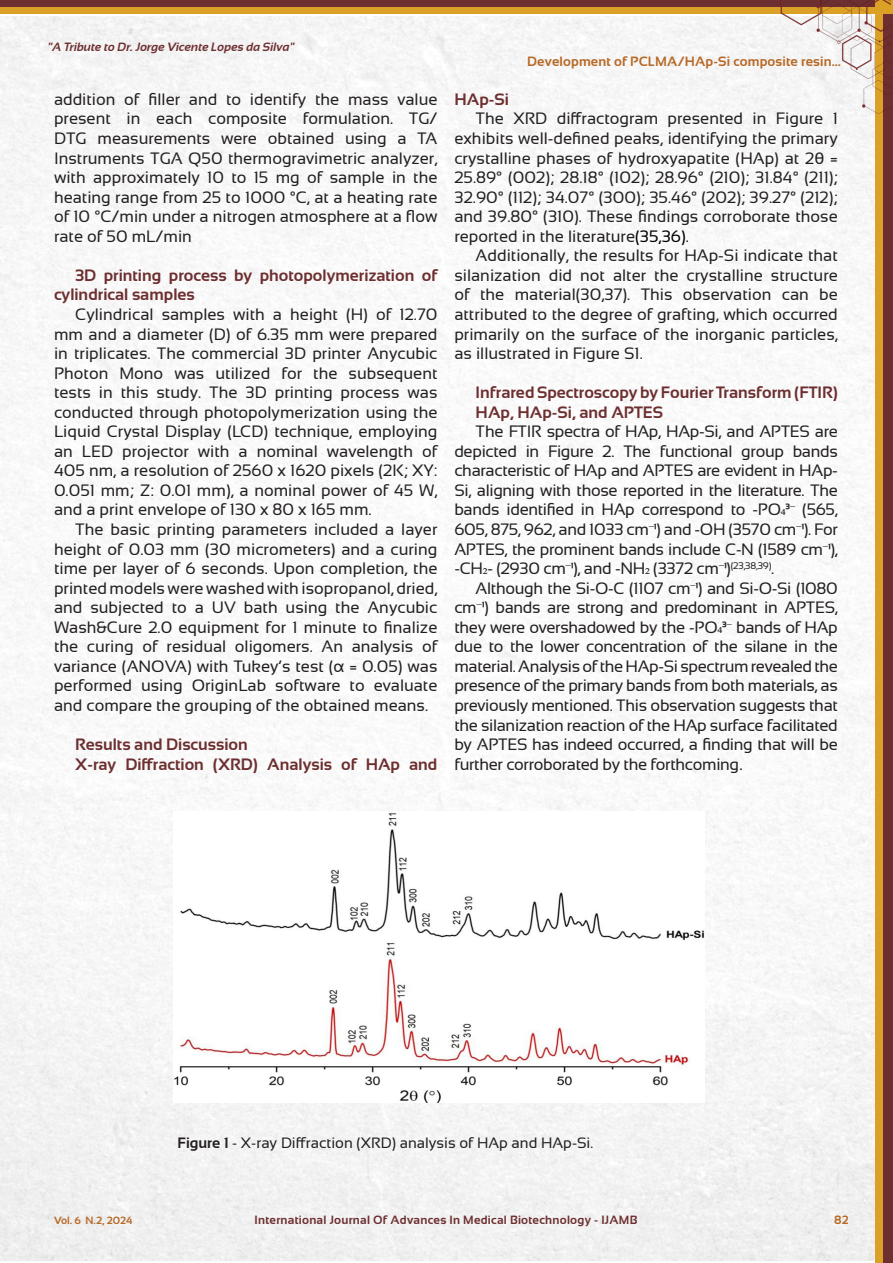
<style>
.page{position:relative;width:893px;height:1263px;background:#fff}
.page>*{position:absolute;margin:0;border:0;box-sizing:border-box;transform-origin:0 0}
.t1{font:16.5px/19.5px "Sansation";color:#231f20;text-align:justify}
.t2{font:700 16.5px/19.5px "Sansation";color:#6d2f30}
.t3{font:15px "Sansation";color:#231f20}
.t4{font:700 13.5px "Sansation";letter-spacing:.01em;color:#b76926}
.t5{font:700 12px "Sansation";letter-spacing:.02em;color:#6d2f30}
.t6{font:italic 700 12px "Sansation";color:#6d2f30}
.t7{font:700 12px "Sansation";color:#b76926}
.t8{font:700 10.5px "Sansation";color:#b76926}
.s1{color:#000}
.s2{font-family:"Times New Roman"}
.s3{font-family:"Arial"}
.s4{font-weight:700}
</style>
<div class="page">
<img style="left:0;top:17px;width:876px;height:1243px">
<div style="left:882px;top:0;width:11px;height:1263px;background:#6d2f30"></div>
<div style="left:876px;top:0;width:7px;height:1263px;background:#daa126"></div>
<div style="left:0;top:0;width:890px;height:9px;background:#6d2f30"></div>
<div style="left:0;top:7px;width:893px;height:7px;background:#daa126"></div>
<div style="left:876px;top:0;width:17px;height:8px;background:#daa126"></div>
<img style="left:725px;top:0;width:166px;height:114px">
<img style="left:174px;top:811px;width:531px;height:292px">
<p class="t6" style="left:48px;top:41px;width:248px">"A Tribute to Dr. Jorge Vicente Lopes da Silva"</p>
<p class="t1" style="left:54px;top:89px;width:385px">addition of filler and to identify the mass value present in each composite formulation. TG/ DTG measurements were obtained using a TA Instruments TGA Q50 thermogravimetric analyzer, with approximately 10 to 15 mg of sample in the heating range from 25 to 1000 °C, at a heating rate of 10 °C/min under a nitrogen atmosphere at a flow rate of 50 mL/min</p>
<p class="t2" style="left:54px;top:265px;width:385px;text-indent:21px">3D printing process by photopolymerization of cylindrical samples</p>
<p class="t1" style="left:54px;top:304px;width:385px;text-indent:21px">Cylindrical samples with a height (H) of 12.70 mm and a diameter (D) of 6.35 mm were prepared in triplicates. The commercial 3D printer Anycubic Photon Mono was utilized for the subsequent tests in this study. The 3D printing process was conducted through photopolymerization using the Liquid Crystal Display (LCD) technique, employing an LED projector with a nominal wavelength of 405 nm, a resolution of 2560 x 1620 pixels (2K; XY:<br>0.051 mm; Z: 0.01 mm), a nominal power of 45 W, and a print envelope of 130 x 80 x 165 mm.</p>
<p class="t1" style="left:54px;top:519px;width:385px;text-indent:21px">The basic printing parameters included a layer height of 0.03 mm (30 micrometers) and a curing time per layer of 6 seconds. Upon completion, the printed models were washed with isopropanol, dried, and subjected to a UV bath using the Anycubic Wash&amp;Cure 2.0 equipment for 1 minute to finalize the curing of residual oligomers. An analysis of variance (ANOVA) with Tukey’s test (α = 0.05) was performed using OriginLab software to evaluate and compare the grouping of the obtained means.</p>
<p class="t2" style="left:75px;top:735px;width:174px">Results and Discussion</p>
<p class="t2" style="left:75px;top:754px;width:364px">X-ray Diffraction (XRD) Analysis of HAp and</p>
<p class="t4" style="left:527px;top:54px;width:315px">Development of PCLMA/HAp-Si composite resin...</p>
<p class="t2" style="left:454px;top:89px;width:56px">HAp-Si</p>
<p class="t1" style="left:454px;top:109px;width:385px;text-indent:21px">The XRD diffractogram presented in Figure 1 exhibits well-defined peaks, identifying the primary crystalline phases of hydroxyapatite (HAp) at 2θ = 25.89° (002); 28.18° (102); 28.96° (210); 31.84° (211); 32.90° (112); 34.07° (300); 35.46° (202); 39.27° (212); and 39.80° (310). These findings corroborate those reported in the literature<span class="s1">(35,36)</span>.</p>
<p class="t1" style="left:454px;top:246px;width:385px;text-indent:21px">Additionally, the results for HAp-Si indicate that silanization did not alter the crystalline structure of the material(30,37). This observation can be attributed to the degree of grafting, which occurred primarily on the surface of the inorganic particles, as illustrated in Figure S1.</p>
<p class="t2" style="left:476px;top:383px;width:364px">Infrared Spectroscopy by Fourier Transform (FTIR)</p>
<p class="t2" style="left:476px;top:402px;width:189px">HAp, HAp-Si, and APTES</p>
<p class="t1" style="left:454px;top:422px;width:385px;text-indent:21px">The FTIR spectra of HAp, HAp-Si, and APTES are depicted in Figure 2. The functional group bands characteristic of HAp and APTES are evident in HAp-Si, aligning with those reported in the literature. The bands identified in HAp correspond to -PO<span class="s2">₄</span>³<span class="s2">⁻</span> (565, 605, 875, 962, and 1033 cm<span class="s2">⁻</span>¹) and -OH (3570 cm<span class="s2">⁻</span>¹). For APTES, the prominent bands include C-N (1589 cm<span class="s2">⁻</span>¹), -CH<span class="s2">₂</span>- (2930 cm<span class="s2">⁻</span>¹), and -NH<span class="s2">₂</span> (3372 cm<span class="s2">⁻</span>¹)<sup>(23,38,39)</sup>.</p>
<p class="t1" style="left:454px;top:578px;width:385px;text-indent:21px">Although the Si-O-C (1107 cm<span class="s2">⁻</span>¹) and Si-O-Si (1080 cm<span class="s2">⁻</span>¹) bands are strong and predominant in APTES, they were overshadowed by the -PO<span class="s2">₄</span>³<span class="s2">⁻</span> bands of HAp due to the lower concentration of the silane in the material. Analysis of the HAp-Si spectrum revealed the presence of the primary bands from both materials, as previously mentioned. This observation suggests that the silanization reaction of the HAp surface facilitated by APTES has indeed occurred, a finding that will be further corroborated by the forthcoming<span class="s3">.</span></p>
<p class="t3" style="left:178px;top:1134px;width:417px"><span class="s4">Figure 1</span> - X-ray Diffraction (XRD) analysis of HAp and HAp-Si.</p>
<p class="t8" style="left:54px;top:1214px;width:80px">Vol. 6 N.2, 2024</p>
<p class="t5" style="left:255px;top:1213px;width:384px">International Journal Of Advances In Medical Biotechnology - IJAMB</p>
<p class="t7" style="left:834px;top:1213px;width:16px">82</p>
</div>
